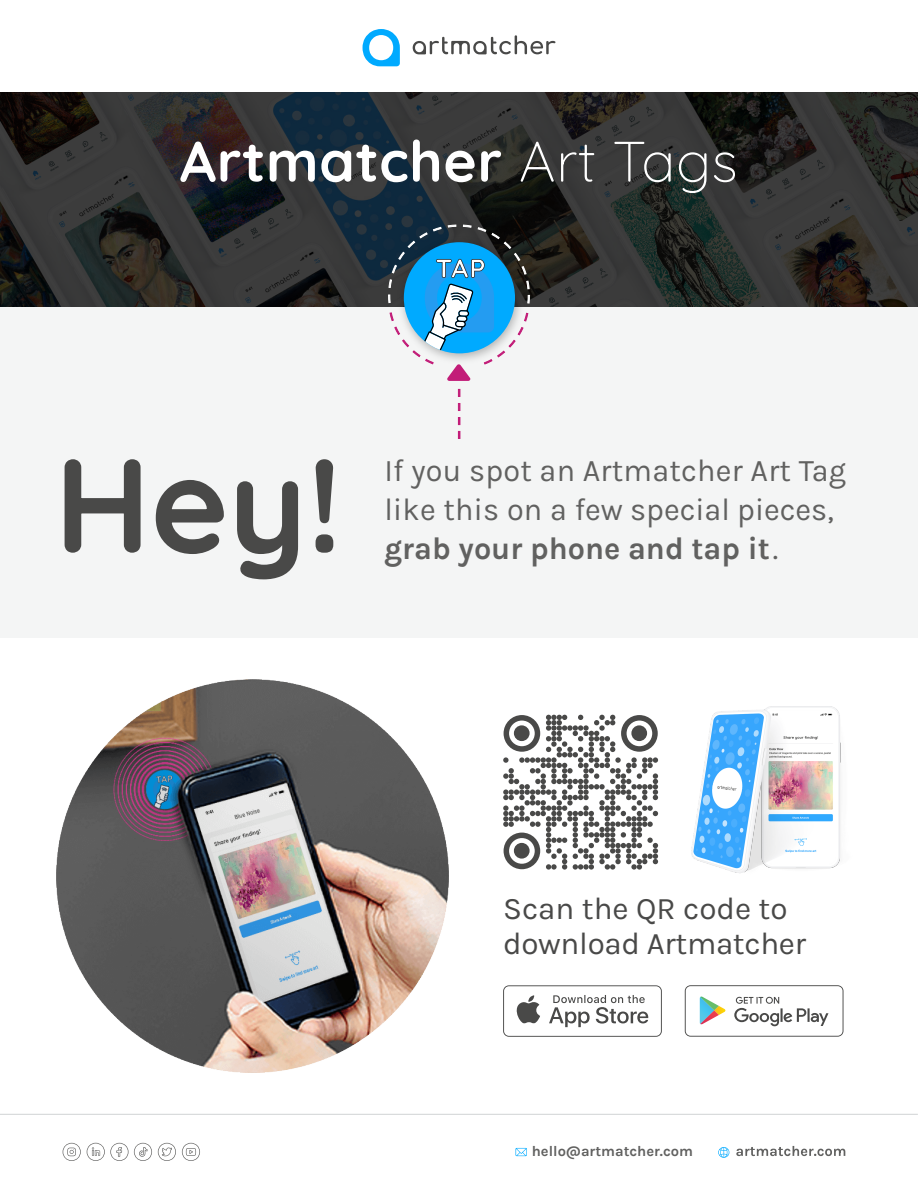
<style>
.page{position:relative;width:918px;height:1188px;background:#fff}
.page>*{position:absolute;margin:0;border:0;box-sizing:border-box;transform-origin:0 0}
.t1{font:700 133.5px "Quicksand";color:#494948}
.t2{font:700 57px "Quicksand";letter-spacing:.01em;color:#fff}
.t3{font:31.5px/39px "Karla";letter-spacing:.01em;color:#616160}
.t4{font:31.35px/34.3px "Karla";letter-spacing:-.01em;color:#494948}
.t5{font:700 14.7px "Karla";color:#616160}
.s1{font-weight:300}
.s2{font-weight:700}
</style>
<div class="page">
<div style="left:0;top:304px;width:918px;height:334px;background:#f4f5f5"></div>
<img style="left:0;top:92px;width:918px;height:215px">
<svg style="left:413px;top:35px;width:142px;height:19px"></svg>
<svg style="left:363px;top:29px;width:37px;height:37px"></svg>
<svg style="left:718px;top:1147px;width:11px;height:11px"></svg>
<svg style="left:736px;top:1146px;width:109px;height:10px"></svg>
<hr style="left:0;top:1114px;width:918px;height:1px;background:#d1d3d4">
<svg style="left:158px;top:1143px;width:18px;height:18px"></svg>
<svg style="left:87px;top:1143px;width:65px;height:18px"></svg>
<svg style="left:182px;top:1143px;width:18px;height:18px"></svg>
<svg style="left:63px;top:1143px;width:18px;height:18px"></svg>
<svg style="left:515px;top:1148px;width:12px;height:8px"></svg>
<svg style="left:458px;top:403px;width:2px;height:8px"></svg>
<svg style="left:458px;top:389px;width:2px;height:8px"></svg>
<svg style="left:458px;top:417px;width:3px;height:8px"></svg>
<svg style="left:458px;top:431px;width:3px;height:8px"></svg>
<svg style="left:503px;top:985px;width:159px;height:52px"></svg>
<svg style="left:685px;top:985px;width:159px;height:52px"></svg>
<svg style="left:503px;top:715px;width:155px;height:155px"></svg>
<div style="left:514px;top:725px;width:16px;height:16px;background:#494948;border-radius:50%"></div>
<div style="left:631px;top:725px;width:16px;height:16px;background:#494948;border-radius:50%"></div>
<div style="left:514px;top:843px;width:16px;height:16px;background:#494948;border-radius:50%"></div>
<img style="left:691px;top:707px;width:150px;height:166px">
<img style="left:56px;top:680px;width:393px;height:392px">
<svg style="left:388px;top:224px;width:142px;height:157px"></svg>
<h2 class="t2" style="left:180px;top:117px;width:559px">Artmatcher <span class="s1">Art Tags</span></h2>
<h1 class="t1" style="left:55px;top:402px;width:289px">Hey!</h1>
<p class="t3" style="left:384px;top:450px;width:463px">If you spot an Artmatcher Art Tag like this on a few special pieces, <span class="s2">grab your phone and tap it</span>.</p>
<p class="t4" style="left:503px;top:891px;width:304px">Scan the QR code to download Artmatcher</p>
<p class="t5" style="left:532px;top:1142px;width:163px">hello@artmatcher.com</p>
</div>
